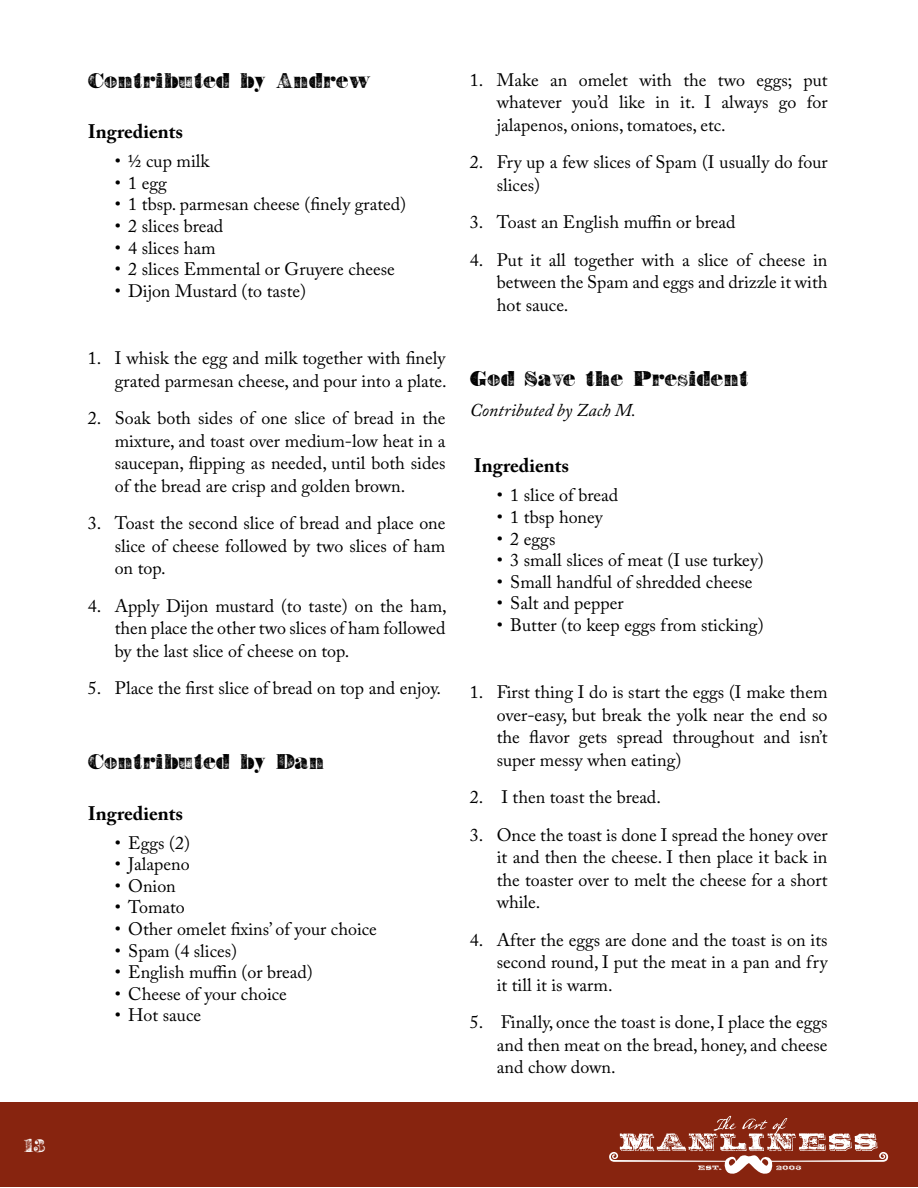
<style>
.page{position:relative;width:918px;height:1188px;background:#fff}
.page>*{position:absolute;margin:0;border:0;box-sizing:border-box;transform-origin:0 0}
.t1{font:21px "Bullion WF";color:#000}
.t2{font:700 19.5px "Adobe Caslon Pro";color:#000}
.t3{font:18px/22.5px "Adobe Caslon Pro";color:#000;text-align:justify}
.t4{font:italic 18px "Adobe Caslon Pro";color:#000}
.t5{font:18px "Bullion WF";color:#fff}
</style>
<div class="page">
<div style="left:0;top:1102px;width:918px;height:85px;background:#87240f"></div>
<svg style="left:609px;top:1116px;width:279px;height:58px"></svg>
<p class="t5" style="left:24px;top:1138px;width:23px">13</p>
<p class="t1" style="left:88px;top:72px;width:285px">Contributed by Andrew</p>
<p class="t2" style="left:88px;top:120px;width:97px">Ingredients</p>
<p class="t3" style="left:115px;top:150px;width:96px">• ½ cup milk</p>
<p class="t3" style="left:115px;top:171px;width:54px">• 1 egg</p>
<p class="t3" style="left:115px;top:193px;width:293px">• 1 tbsp. parmesan cheese (finely grated)</p>
<p class="t3" style="left:115px;top:215px;width:110px">• 2 slices bread</p>
<p class="t3" style="left:115px;top:236px;width:102px">• 4 slices ham</p>
<p class="t3" style="left:115px;top:258px;width:282px">• 2 slices Emmental or Gruyere cheese</p>
<p class="t3" style="left:115px;top:279px;width:193px">• Dijon Mustard (to taste)</p>
<p class="t3" style="left:88px;top:347px;width:360px;text-align:right">1. I whisk the egg and milk together with finely grated parmesan cheese, and pour into a plate.</p>
<p class="t3" style="left:115px;top:407px;width:332px;text-indent:-27px">2. Soak both sides of one slice of bread in the mixture, and toast over medium-low heat in a saucepan, flipping as needed, until both sides of the bread are crisp and golden brown.</p>
<p class="t3" style="left:115px;top:512px;width:332px;text-indent:-27px">3. Toast the second slice of bread and place one slice of cheese followed by two slices of ham on top.</p>
<p class="t3" style="left:115px;top:594px;width:334px;text-indent:-27px">4. Apply Dijon mustard (to taste) on the ham, then place the other two slices of ham followed by the last slice of cheese on top.</p>
<p class="t3" style="left:88px;top:677px;width:355px">5. Place the first slice of bread on top and enjoy.</p>
<p class="t1" style="left:88px;top:753px;width:238px">Contributed by Dan</p>
<p class="t2" style="left:88px;top:801px;width:97px">Ingredients</p>
<p class="t3" style="left:115px;top:831px;width:77px">• Eggs (2)</p>
<p class="t3" style="left:115px;top:853px;width:76px">• Jalapeno</p>
<p class="t3" style="left:115px;top:874px;width:63px">• Onion</p>
<p class="t3" style="left:115px;top:896px;width:72px">• Tomato</p>
<p class="t3" style="left:115px;top:918px;width:264px">• Other omelet fixins’ of your choice</p>
<p class="t3" style="left:115px;top:939px;width:124px">• Spam (4 slices)</p>
<p class="t3" style="left:115px;top:961px;width:199px">• English muffin (or bread)</p>
<p class="t3" style="left:115px;top:982px;width:174px">• Cheese of your choice</p>
<p class="t3" style="left:115px;top:1004px;width:88px">• Hot sauce</p>
<p class="t3" style="left:497px;top:69px;width:332px;text-indent:-27px">1. Make an omelet with the two eggs; put whatever you’d like in it. I always go for jalapenos, onions, tomatoes, etc.</p>
<p class="t3" style="left:497px;top:151px;width:332px;text-indent:-27px">2. Fry up a few slices of Spam (I usually do four slices)</p>
<p class="t3" style="left:470px;top:211px;width:267px">3. Toast an English muffin or bread</p>
<p class="t3" style="left:497px;top:248px;width:332px;text-indent:-27px">4. Put it all together with a slice of cheese in between the Spam and eggs and drizzle it with hot sauce.</p>
<p class="t1" style="left:470px;top:370px;width:280px">God Save the President</p>
<p class="t4" style="left:470px;top:399px;width:168px">Contributed by Zach M.</p>
<p class="t2" style="left:474px;top:454px;width:97px">Ingredients</p>
<p class="t3" style="left:497px;top:484px;width:123px">• 1 slice of bread</p>
<p class="t3" style="left:497px;top:505px;width:108px">• 1 tbsp honey</p>
<p class="t3" style="left:497px;top:527px;width:60px">• 2 eggs</p>
<p class="t3" style="left:497px;top:549px;width:269px">• 3 small slices of meat (I use turkey)</p>
<p class="t3" style="left:497px;top:570px;width:257px">• Small handful of shredded cheese</p>
<p class="t3" style="left:497px;top:592px;width:128px">• Salt and pepper</p>
<p class="t3" style="left:497px;top:613px;width:268px">• Butter (to keep eggs from sticking)</p>
<p class="t3" style="left:497px;top:681px;width:332px;text-indent:-27px">1. First thing I do is start the eggs (I make them over-easy, but break the yolk near the end so the flavor gets spread throughout and isn’t super messy when eating)</p>
<p class="t3" style="left:470px;top:786px;width:193px">2. I then toast the bread.</p>
<p class="t3" style="left:497px;top:823px;width:332px;text-indent:-27px">3. Once the toast is done I spread the honey over it and then the cheese. I then place it back in the toaster over to melt the cheese for a short while.</p>
<p class="t3" style="left:497px;top:928px;width:332px;text-indent:-27px">4. After the eggs are done and the toast is on its second round, I put the meat in a pan and fry it till it is warm.</p>
<p class="t3" style="left:497px;top:1011px;width:332px;text-indent:-27px">5. Finally, once the toast is done, I place the eggs and then meat on the bread, honey, and cheese and chow down.</p>
</div>
